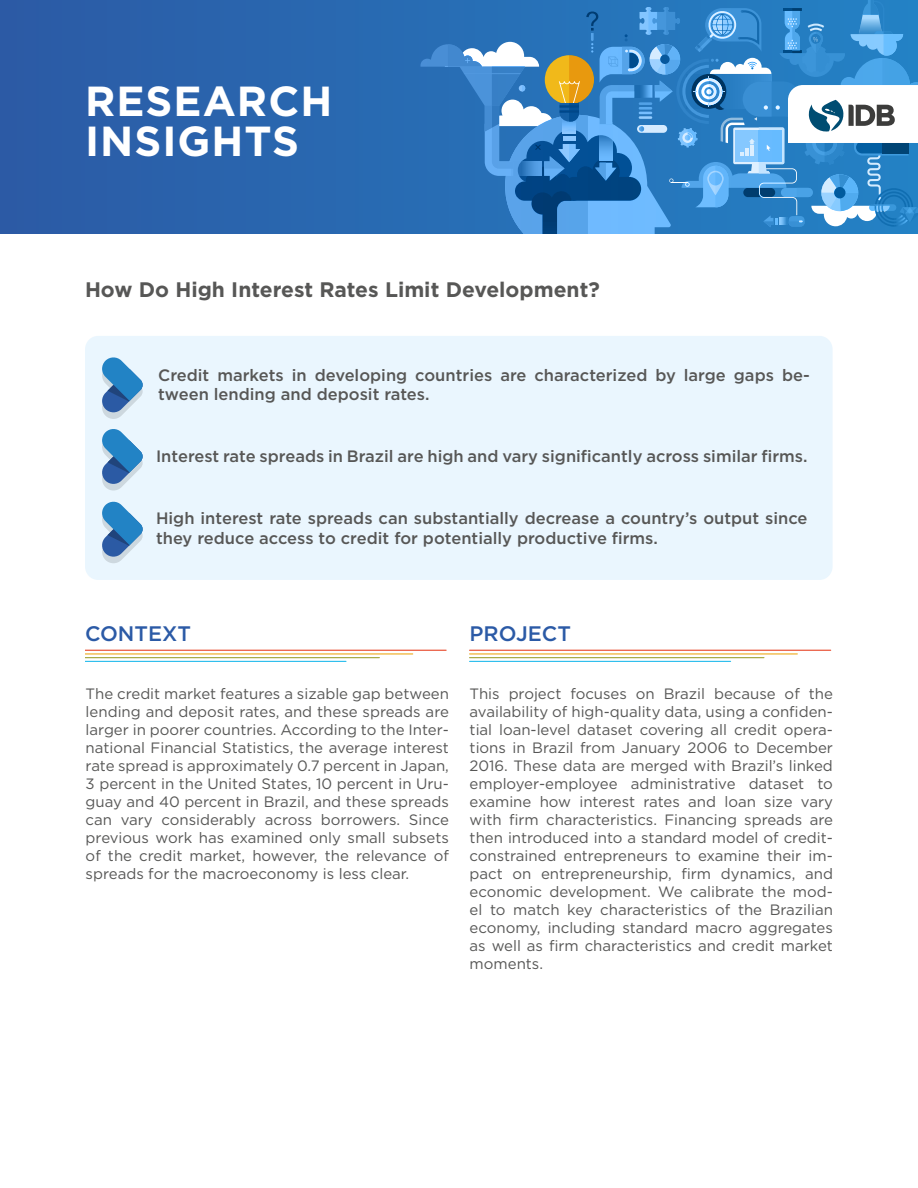
<style>
.page{position:relative;width:918px;height:1188px;background:#fff}
.page>*{position:absolute;margin:0;border:0;box-sizing:border-box;transform-origin:0 0}
.t1{font:700 42px/40.5px "Gotham";letter-spacing:.025em;color:#fff}
.t2{font:700 21px "Gotham";color:#575756}
.t3{font:500 21px "Gotham";color:#2b5aa6}
.t4{font:500 16.5px/19.5px "Gotham";color:#575756}
.t5{font:15px/18px "Gotham";color:#575756;text-align:justify}
</style>
<div class="page">
<div style="left:0;top:0;width:918px;height:234px;background:#2a63ac"></div>
<svg style="left:420px;top:0;width:498px;height:234px"></svg>
<div style="left:85px;top:336px;width:748px;height:244px;background:#eaf6fe;border-radius:13px"></div>
<svg style="left:102px;top:357px;width:41px;height:62px"></svg>
<svg style="left:102px;top:429px;width:41px;height:62px"></svg>
<svg style="left:102px;top:501px;width:41px;height:62px"></svg>
<hr style="left:85px;top:650px;width:361px;height:1px;background:#e74527">
<hr style="left:85px;top:653px;width:328px;height:2px;background:#eeaa1e">
<hr style="left:85px;top:657px;width:294px;height:1px;background:#a0a335">
<hr style="left:85px;top:661px;width:261px;height:1px;background:#26bced">
<hr style="left:470px;top:650px;width:361px;height:1px;background:#e74527">
<hr style="left:470px;top:653px;width:327px;height:2px;background:#eeaa1e">
<hr style="left:470px;top:657px;width:294px;height:1px;background:#a0a335">
<hr style="left:470px;top:661px;width:261px;height:1px;background:#26bced">
<h1 class="t1" style="left:85px;top:81px;width:249px">RESEARCH<br>INSIGHTS</h1>
<h2 class="t2" style="left:85px;top:276px;width:516px">How Do High Interest Rates Limit Development?</h2>
<p class="t4" style="left:158px;top:365px;width:653px">Credit markets in developing countries are characterized by large gaps be&shy;tween lending and deposit rates.</p>
<p class="t4" style="left:156px;top:446px;width:653px">Interest rate spreads in Brazil are high and vary significantly across similar firms.</p>
<p class="t4" style="left:156px;top:508px;width:653px">High interest rate spreads can substantially decrease a country’s output since they reduce access to credit for potentially productive firms.</p>
<h2 class="t3" style="left:85px;top:620px;width:108px">CONTEXT</h2>
<h2 class="t3" style="left:470px;top:620px;width:103px">PROJECT</h2>
<p class="t5" style="left:86px;top:684px;width:365px">The credit market features a sizable gap between lending and deposit rates, and these spreads are larger in poorer countries. According to the Inter&shy;national Financial Statistics, the average interest rate spread is approximately 0.7 percent in Japan, 3 percent in the United States, 10 percent in Uru&shy;guay and 40 percent in Brazil, and these spreads can vary considerably across borrowers. Since previous work has examined only small subsets of the credit market, however, the relevance of spreads for the macroeconomy is less clear.</p>
<p class="t5" style="left:470px;top:684px;width:365px">This project focuses on Brazil because of the availability of high-quality data, using a confiden&shy;tial loan-level dataset covering all credit opera&shy;tions in Brazil from January 2006 to December 2016. These data are merged with Brazil’s linked employer-employee administrative dataset to examine how interest rates and loan size vary with firm characteristics. Financing spreads are then introduced into a standard model of credit&shy;constrained entrepreneurs to examine their im&shy;pact on entrepreneurship, firm dynamics, and economic development. We calibrate the mod&shy;el to match key characteristics of the Brazilian economy, including standard macro aggregates as well as firm characteristics and credit market moments.</p>
</div>
